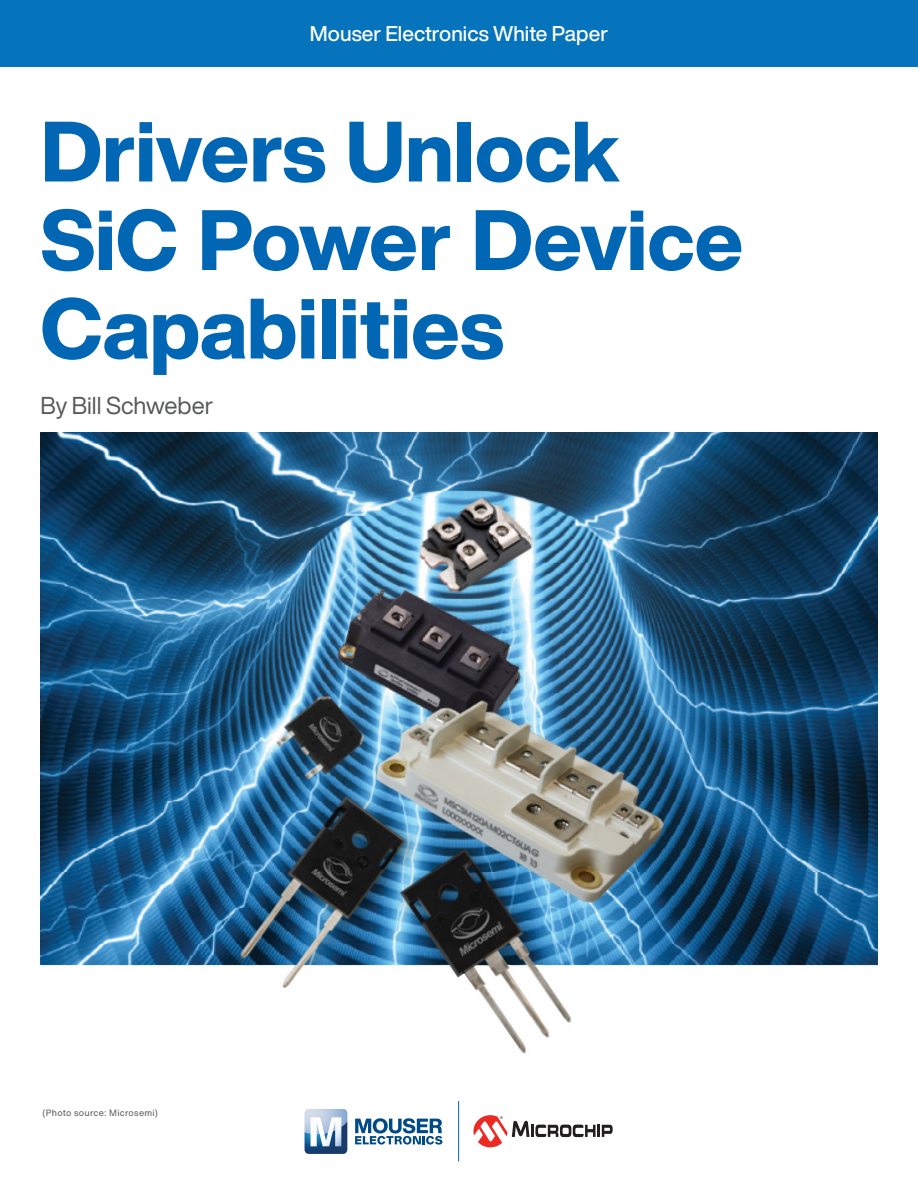
<style>
.page{position:relative;width:918px;height:1188px;background:#fff}
.page>*{position:absolute;margin:0;border:0;box-sizing:border-box;transform-origin:0 0}
.t1{font:800 84px/88.5px "Helvetica Now Display";color:#0166b3}
.t2{font:24px "Helvetica Now Display";color:#57585a}
.t3{font:500 21px "Helvetica Now Display";color:#fff}
.t4{font:9px "Helvetica Now Text";letter-spacing:.025em;color:#57585a}
</style>
<div class="page">
<div style="left:0;top:0;width:918px;height:67px;background:#0574bc"></div>
<hr style="left:458px;top:1101px;width:1px;height:60px;background:#0166b3">
<svg style="left:305px;top:1109px;width:42px;height:45px"></svg>
<svg style="left:355px;top:1118px;width:87px;height:27px"></svg>
<svg style="left:473px;top:1115px;width:140px;height:32px"></svg>
<img style="left:40px;top:432px;width:838px;height:622px">
<p class="t3" style="left:310px;top:19px;width:300px">Mouser Electronics White Paper</p>
<h1 class="t1" style="left:40px;top:108px;width:705px">Drivers Unlock<br>SiC Power Device<br>Capabilities</h1>
<p class="t2" style="left:40px;top:389px;width:174px">By Bill Schweber</p>
<p class="t4" style="left:43px;top:1106px;width:117px">(Photo source: Microsemi)</p>
</div>
